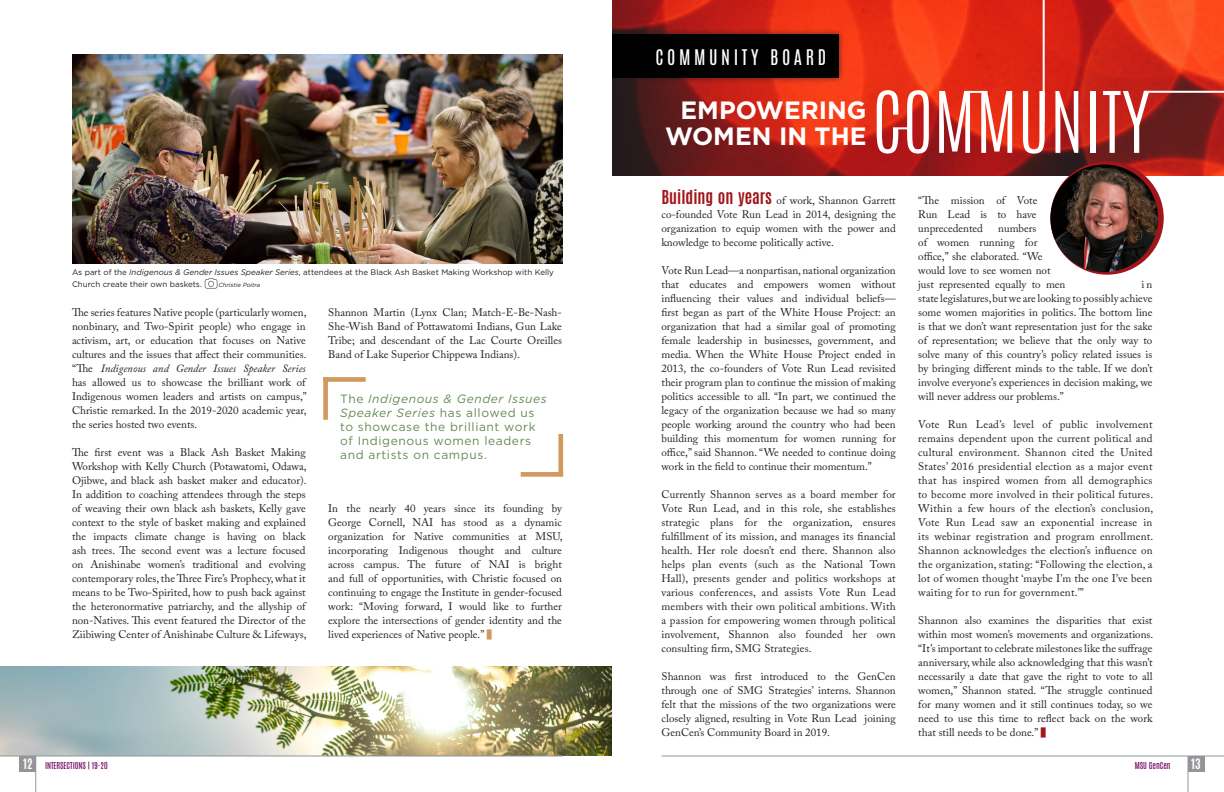
<style>
.page{position:relative;width:1224px;height:792px;background:#fff}
.page>*{position:absolute;margin:0;border:0;box-sizing:border-box;transform-origin:0 0}
.t1{font:300 72px "Antonio";color:#fff}
.t2{font:700 25px/26px "Gotham";color:#fff;text-align:right}
.t3{font:18px "Antonio";letter-spacing:.2em;color:#fff}
.t4{font:12px/14px "Gotham";letter-spacing:.05em;color:#658a54}
.t5{font:700 12px "Antonio";color:#fff}
.Body{font:11px/14px "Adobe Caslon Pro";color:#231f20;text-align:justify}
.t6{font:8px/12px "Gotham";color:#231f20}
.t7{font:8px "Antonio";color:#6e005f}
.t8{font:italic 6px "Gotham";color:#231f20}
.s1{font-style:italic}
.s2{font-family:"Antonio";font-weight:700;font-size:16px;color:#a1161b}
</style>
<div class="page">
<img style="left:0;top:666px;width:612px;height:90px">
<hr style="left:0;top:756px;width:562px;height:1px;background:#939598">
<div style="left:20px;top:756px;width:16px;height:15px;background:#939598"></div>
<hr style="left:1188px;top:756px;width:1px;height:36px;background:#939598">
<hr style="left:662px;top:756px;width:562px;height:1px;background:#939598">
<div style="left:1188px;top:756px;width:16px;height:15px;background:#939598"></div>
<hr style="left:36px;top:756px;width:1px;height:36px;background:#939598">
<img style="left:612px;top:0;width:612px;height:176px">
<hr style="left:1144px;top:91px;width:80px;height:2px;background:#fff">
<hr style="left:964px;top:91px;width:23px;height:2px;background:#fff">
<hr style="left:1043px;top:0;width:2px;height:123px;background:#fff">
<svg style="left:893px;top:127px;width:18px;height:2px"></svg>
<svg style="left:1050px;top:161px;width:114px;height:114px"></svg>
<img style="left:1050px;top:165px;width:108px;height:107px;border-radius:54px">
<div style="left:605px;top:28px;width:239px;height:56px;background:#231f20;opacity:.75"></div>
<div style="left:612px;top:34px;width:226px;height:44px;background:#000"></div>
<div style="left:573px;top:0;width:39px;height:242px;background:#fff"></div>
<img style="left:72px;top:54px;width:490px;height:210px">
<div style="left:323px;top:377px;width:43px;height:5px;background:#d09a5e"></div>
<div style="left:323px;top:377px;width:5px;height:43px;background:#d09a5e"></div>
<div style="left:521px;top:472px;width:42px;height:5px;background:#d09a5e"></div>
<div style="left:558px;top:434px;width:5px;height:42px;background:#d09a5e"></div>
<img style="left:204px;top:278px;width:14px;height:11px">
<p class="t3" style="left:656px;top:44px;width:172px">COMMUNITY BOARD</p>
<p class="t6" style="left:72px;top:266px;width:484px">As part of the <span class="s1">Indigenous &amp; Gender Issues Speaker Series</span>, attendees at the Black Ash Basket Making Workshop with Kelly<br>Church create their own baskets.</p>
<p class="t8" style="left:218px;top:281px;width:43px">Christie Poitra</p>
<p class="Body" style="left:72px;top:305px;width:236px">The series features Native people (particularly women, nonbinary, and Two-Spirit people) who engage in activism, art, or education that focuses on Native cultures and the issues that affect their communities. “The <span class="s1">Indigenous and Gender Issues Speaker Series </span>has allowed us to showcase the brilliant work of Indigenous women leaders and artists on campus,” Christie remarked. In the 2019-2020 academic year, the series hosted two events.</p>
<p class="Body" style="left:72px;top:445px;width:236px">The first event was a Black Ash Basket Making Workshop with Kelly Church (Potawatomi, Odawa, Ojibwe, and black ash basket maker and educator).<br>In addition to coaching attendees through the steps of weaving their own black ash baskets, Kelly gave context to the style of basket making and explained the impacts climate change is having on black ash trees. The second event was a lecture focused on Anishinabe women’s traditional and evolving contemporary roles, the Three Fire’s Prophecy, what it means to be Two-Spirited, how to push back against the heteronormative patriarchy, and the allyship of non-Natives. This event featured the Director of the Ziibiwing Center of Anishinabe Culture &amp; Lifeways,</p>
<p class="Body" style="left:328px;top:305px;width:235px">Shannon Martin (Lynx Clan; Match-E-Be-Nash-She-Wish Band of Pottawatomi Indians, Gun Lake Tribe; and descendant of the Lac Courte Oreilles Band of Lake Superior Chippewa Indians).</p>
<p class="t4" style="left:340px;top:391px;width:208px">The <span class="s1">Indigenous &amp; Gender Issues<br>Speaker Series</span> has allowed us to showcase the brilliant work of Indigenous women leaders and artists on campus.</p>
<p class="Body" style="left:328px;top:501px;width:236px">In the nearly 40 years since its founding by George Cornell, NAI has stood as a dynamic organization for Native communities at MSU, incorporating Indigenous thought and culture across campus. The future of NAI is bright and full of opportunities, with Christie focused on continuing to engage the Institute in gender-focused work: “Moving forward, I would like to further explore the intersections of gender identity and the lived experiences of Native people.”</p>
<p class="t2" style="left:665px;top:97px;width:203px">EMPOWERING<br>WOMEN IN THE</p>
<p class="t1" style="left:872px;top:70px;width:280px">COMMUNITY</p>
<p class="Body" style="left:662px;top:193px;width:236px"><span class="s2">Building on years</span> of work, Shannon Garrett co-founded Vote Run Lead in 2014, designing the organization to equip women with the power and knowledge to become politically active.</p>
<p class="Body" style="left:662px;top:263px;width:236px">Vote Run Lead—a nonpartisan, national organization that educates and empowers women without influencing their values and individual beliefs— first began as part of the White House Project: an organization that had a similar goal of promoting female leadership in businesses, government, and media. When the White House Project ended in 2013, the co-founders of Vote Run Lead revisited their program plan to continue the mission of making politics accessible to all. “In part, we continued the legacy of the organization because we had so many people working around the country who had been building this momentum for women running for office,” said Shannon. “We needed to continue doing work in the field to continue their momentum.”</p>
<p class="Body" style="left:662px;top:487px;width:236px">Currently Shannon serves as a board member for Vote Run Lead, and in this role, she establishes strategic plans for the organization, ensures fulfillment of its mission, and manages its financial health. Her role doesn’t end there. Shannon also helps plan events (such as the National Town Hall), presents gender and politics workshops at various conferences, and assists Vote Run Lead members with their own political ambitions. With a passion for empowering women through political involvement, Shannon also founded her own consulting firm, SMG Strategies.</p>
<p class="Body" style="left:662px;top:669px;width:236px">Shannon was first introduced to the GenCen through one of SMG Strategies’ interns. Shannon felt that the missions of the two organizations were closely aligned, resulting in Vote Run Lead joining GenCen’s Community Board in 2019.</p>
<p class="Body" style="left:918px;top:193px;width:121px">“The mission of Vote Run Lead is to have unprecedented</p>
<p class="Body" style="left:918px;top:221px;width:149px;text-align:left;text-indent:80px">numbers<br>of women running for office,” she elaborated. “We would love to see women not just represented equally to men</p>
<p class="Body" style="left:918px;top:277px;width:236px;text-indent:223px">in state legislatures, but we are looking to possibly achieve some women majorities in politics. The bottom line is that we don’t want representation just for the sake of representation; we believe that the only way to solve many of this country’s policy related issues is by bringing different minds to the table. If we don’t involve everyone’s experiences in decision making, we will never address our problems.”</p>
<p class="Body" style="left:918px;top:417px;width:237px">Vote Run Lead’s level of public involvement remains dependent upon the current political and cultural environment. Shannon cited the United States’ 2016 presidential election as a major event that has inspired women from all demographics to become more involved in their political futures.<br>Within a few hours of the election’s conclusion, Vote Run Lead saw an exponential increase in its webinar registration and program enrollment.<br>Shannon acknowledges the election’s influence on the organization, stating: “Following the election, a lot of women thought ‘maybe I’m the one I’ve been waiting for to run for government.’”</p>
<p class="Body" style="left:918px;top:613px;width:237px">Shannon also examines the disparities that exist within most women’s movements and organizations. “It’s important to celebrate milestones like the suffrage anniversary, while also acknowledging that this wasn’t necessarily a date that gave the right to vote to all women,” Shannon stated. “The struggle continued for many women and it still continues today, so we need to use this time to reflect back on the work that still needs to be done.”</p>
<p class="t5" style="left:23px;top:755px;width:11px">12</p>
<p class="t7" style="left:45px;top:759px;width:64px">INTERSECTIONS | 19-20</p>
<p class="t7" style="left:1135px;top:759px;width:38px">MSU GenCen</p>
<p class="t5" style="left:1191px;top:755px;width:11px">13</p>
</div>
